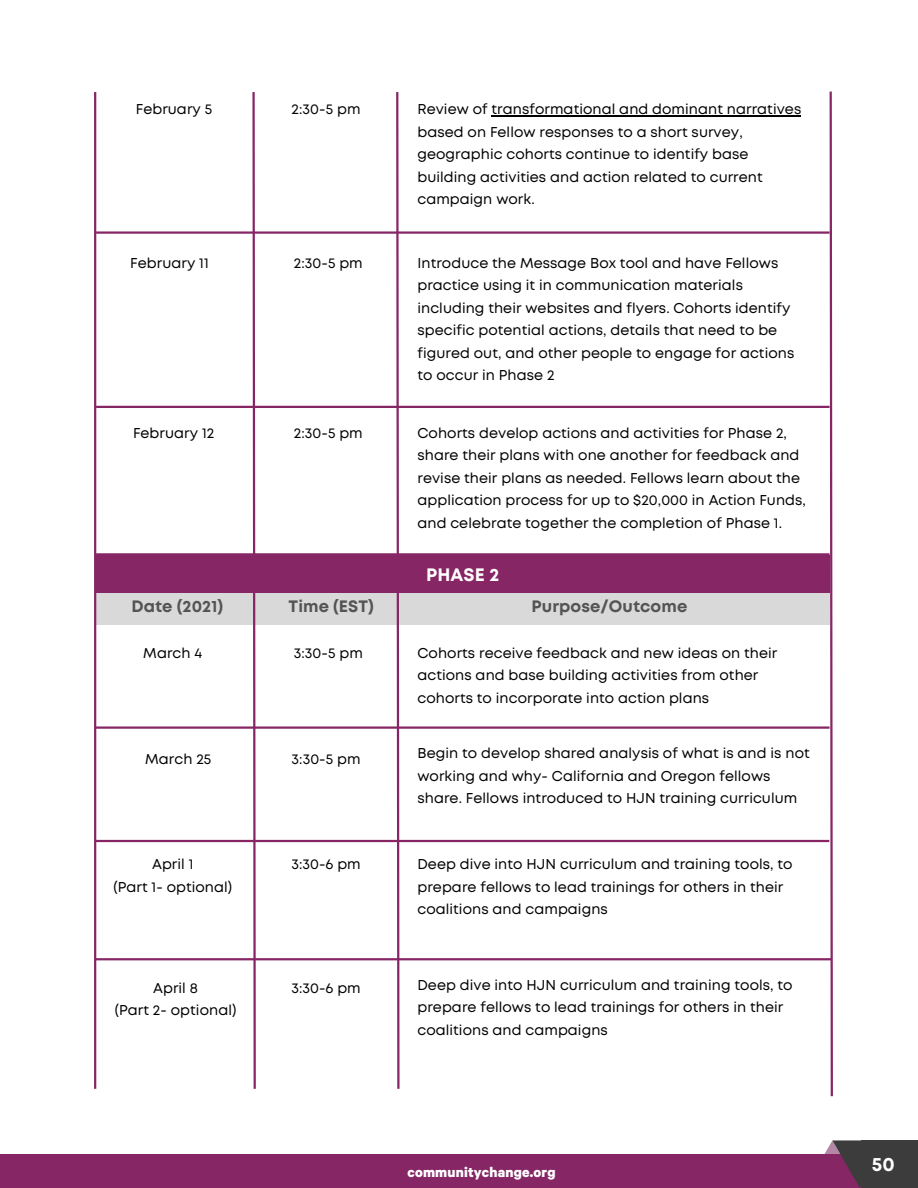
<style>
.page{position:relative;width:918px;height:1188px;background:#fff}
.page>*{position:absolute;margin:0;border:0;box-sizing:border-box;transform-origin:0 0}
.t1{font:700 19.35px "Mont";color:#fff}
.t2{font:700 18px "Mont";letter-spacing:.005em;color:#fff}
.t3{font:700 16.5px "Mont";letter-spacing:.005em;color:#545454}
.t4{font:700 15.6px "Calibre";letter-spacing:-.285em;color:#fff}
.t5{font:14.25px/22.5px "Mont";letter-spacing:.005em;color:#000}
</style>
<div class="page">
<div style="left:95px;top:593px;width:735px;height:31px;background:#d9d9d9"></div>
<svg style="left:251px;top:92px;width:6px;height:997px"></svg>
<hr style="left:94px;top:92px;width:2px;height:997px;background:#872665">
<svg style="left:395px;top:92px;width:6px;height:997px"></svg>
<svg style="left:828px;top:91px;width:5px;height:1006px"></svg>
<hr style="left:492px;top:115px;width:309px;height:1px;background:#000">
<hr style="left:96px;top:231px;width:734px;height:3px;background:#872665">
<hr style="left:96px;top:406px;width:734px;height:2px;background:#872665">
<hr style="left:96px;top:553px;width:734px;height:3px;background:#872665">
<hr style="left:96px;top:726px;width:734px;height:3px;background:#872665">
<div style="left:95px;top:556px;width:735px;height:37px;background:#872665"></div>
<hr style="left:96px;top:840px;width:733px;height:2px;background:#872665">
<hr style="left:95px;top:958px;width:737px;height:2px;background:#872665">
<div style="left:0;top:1154px;width:918px;height:34px;background:#872665"></div>
<svg style="left:824px;top:1140px;width:63px;height:48px"></svg>
<div style="left:861px;top:1141px;width:57px;height:47px;background:#3c3c3c"></div>
<p class="t5" style="left:136px;top:99px;width:78px">February 5</p>
<p class="t5" style="left:292px;top:99px;width:70px">2:30-5 pm</p>
<p class="t5" style="left:417px;top:99px;width:385px">Review of transformational and dominant narratives based on Fellow responses to a short survey, geographic cohorts continue to identify base building activities and action related to current campaign work.</p>
<p class="t5" style="left:130px;top:253px;width:80px">February 11</p>
<p class="t5" style="left:417px;top:253px;width:378px">Introduce the Message Box tool and have Fellows practice using it in communication materials including their websites and flyers. Cohorts identify specific potential actions, details that need to be figured out, and other people to engage for actions to occur in Phase 2</p>
<p class="t5" style="left:294px;top:253px;width:70px">2:30-5 pm</p>
<p class="t5" style="left:133px;top:422px;width:83px">February 12</p>
<p class="t5" style="left:294px;top:422px;width:70px">2:30-5 pm</p>
<p class="t5" style="left:417px;top:422px;width:390px">Cohorts develop actions and activities for Phase 2, share their plans with one another for feedback and revise their plans as needed. Fellows learn about the application process for up to $20,000 in Action Funds, and celebrate together the completion of Phase 1.</p>
<p class="t2" style="left:426px;top:568px;width:75px">PHASE 2</p>
<p class="t3" style="left:131px;top:600px;width:93px">Date (2021)</p>
<p class="t3" style="left:289px;top:600px;width:87px">Time (EST)</p>
<p class="t3" style="left:532px;top:600px;width:157px">Purpose/Outcome</p>
<p class="t5" style="left:143px;top:643px;width:60px">March 4</p>
<p class="t5" style="left:294px;top:643px;width:71px">3:30-5 pm</p>
<p class="t5" style="left:417px;top:643px;width:362px">Cohorts receive feedback and new ideas on their actions and base building activities from other cohorts to incorporate into action plans</p>
<p class="t5" style="left:145px;top:749px;width:68px">March 25</p>
<p class="t5" style="left:292px;top:749px;width:71px">3:30-5 pm</p>
<p class="t5" style="left:113px;top:854px;width:120px;text-align:center">April 1<br>(Part 1- optional)</p>
<p class="t5" style="left:291px;top:854px;width:71px">3:30-6 pm</p>
<p class="t5" style="left:417px;top:743px;width:394px">Begin to develop shared analysis of what is and is not working and why- California and Oregon fellows share. Fellows introduced to HJN training curriculum</p>
<p class="t5" style="left:417px;top:854px;width:377px">Deep dive into HJN curriculum and training tools, to prepare fellows to lead trainings for others in their coalitions and campaigns</p>
<p class="t5" style="left:115px;top:978px;width:123px;text-align:center">April 8<br>(Part 2- optional)</p>
<p class="t5" style="left:291px;top:978px;width:71px">3:30-6 pm</p>
<p class="t5" style="left:417px;top:975px;width:377px">Deep dive into HJN curriculum and training tools, to prepare fellows to lead trainings for others in their coalitions and campaigns</p>
<p class="t4" style="left:385px;top:1166px;width:172px">c o mcmo mu nmi tuynciht yacnhgaen. ogreg. o r g</p>
<h1 class="t1" style="left:872px;top:1157px;width:24px">560</h1>
</div>
